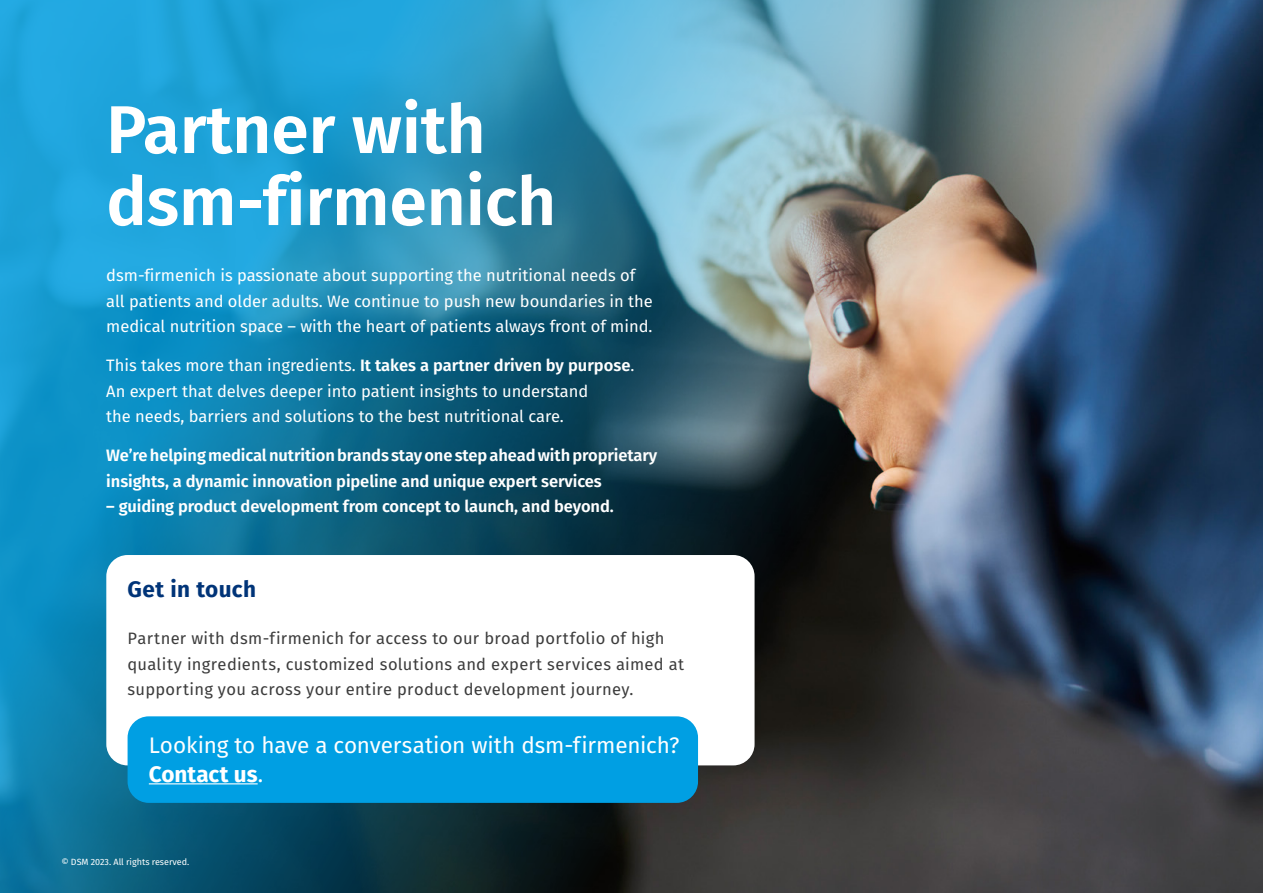
<style>
.page{position:relative;width:1263px;height:893px;background:#fff}
.page>*{position:absolute;margin:0;border:0;box-sizing:border-box;transform-origin:0 0}
.t1{font:600 67.5px/72px "Fira Sans";color:#fff}
.t2{font:22.5px/28.5px "Fira Sans";letter-spacing:-.01em;color:#fff}
.t3{font:700 22.5px "Fira Sans";letter-spacing:.02em;color:#003478}
.t4{font:16.5px/25.5px "Fira Sans";color:#fff}
.t5{font:600 16.5px/25.5px "Fira Sans";letter-spacing:-.005em;color:#fff}
.t6{font:16.5px/25.5px "Fira Sans";letter-spacing:.02em;color:#3c3c3c}
.t7{font:9px "Fira Sans";color:#fff}
.s1{font-weight:600}
.s2{font-weight:700}
</style>
<div class="page">
<img style="left:0;top:0;width:1263px;height:893px">
<div style="left:106px;top:555px;width:648px;height:210px;background:#fff;border-radius:21px"></div>
<div style="left:128px;top:716px;width:570px;height:87px;background:#009fe3;border-radius:21px"></div>
<hr style="left:149px;top:783px;width:109px;height:1px;background:#fff">
<h1 class="t1" style="left:106px;top:89px;width:451px">Partner with dsm-firmenich</h1>
<p class="t4" style="left:106px;top:263px;width:548px">dsm-firmenich is passionate about supporting the nutritional needs of all patients and older adults. We continue to push new boundaries in the medical nutrition space – with the heart of patients always front of mind.</p>
<p class="t4" style="left:106px;top:352px;width:530px">This takes more than ingredients. <span class="s1">It takes a partner driven by purpose</span>.<br>An expert that delves deeper into patient insights to understand<br>the needs, barriers and solutions to the best nutritional care.</p>
<p class="t5" style="left:106px;top:442px;width:553px">We’re helping medical nutrition brands stay one step ahead with proprietary insights, a dynamic innovation pipeline and unique expert services</p>
<p class="t5" style="left:106px;top:493px;width:509px">– guiding product development from concept to launch, and beyond.</p>
<h2 class="t3" style="left:128px;top:570px;width:130px">Get in touch</h2>
<p class="t6" style="left:128px;top:625px;width:558px">Partner with dsm-firmenich for access to our broad portfolio of high quality ingredients, customized solutions and expert services aimed at supporting you across your entire product development journey.</p>
<h2 class="t2" style="left:149px;top:730px;width:532px">Looking to have a conversation with dsm-firmenich?<br><span class="s2">Contact us</span>.</h2>
<p class="t7" style="left:61px;top:855px;width:129px">© DSM 2023. All rights reserved.</p>
</div>
